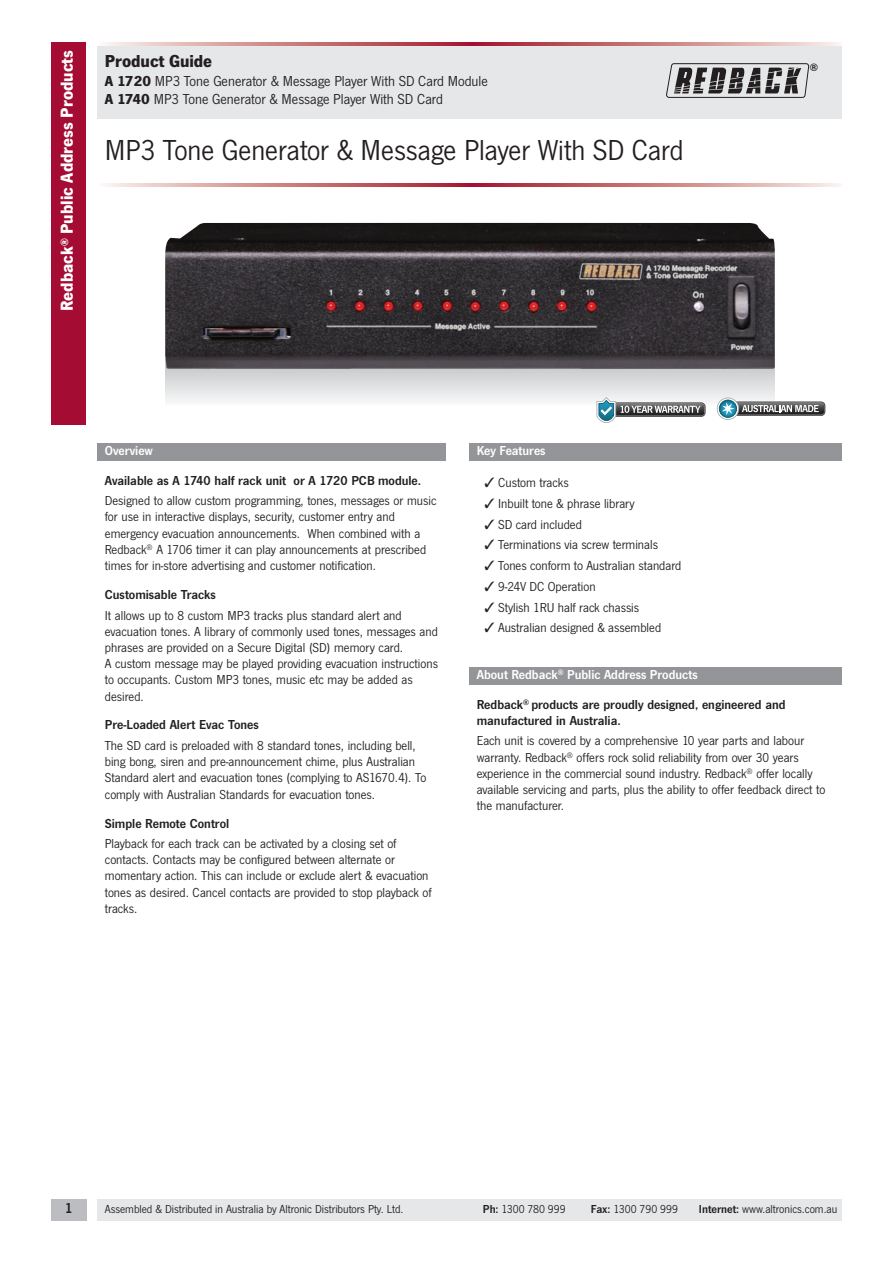
<style>
.page{position:relative;width:893px;height:1263px;background:#fff}
.page>*{position:absolute;margin:0;border:0;box-sizing:border-box;transform-origin:0 0}
.t1{font:30px "News Got T";color:#231f20}
.t2{font:700 18px "News Got T";color:#fff}
.t3{font:700 18px "News Got T";color:#231f20}
.t4{font:15px/18px "News Got T";color:#231f20}
.t5{font:600 15px "News Got T";color:#231f20}
.t6{font:13.5px/16.2px "News Got T";color:#231f20}
.t7{font:600 13.5px/16.2px "News Got T";color:#231f20}
.t8{font:600 13.5px "News Got T";color:#fff}
.t9{font:12px "News Got T";color:#231f20}
.t10{font:700 10.35px "Helvetica";color:#231f20}
.s1{font-weight:700}
.s2{font-weight:600}
</style>
<div class="page">
<div style="left:97px;top:1199px;width:745px;height:21px;background:#e6e7e8"></div>
<div style="left:51px;top:1199px;width:35px;height:21px;background:#bbbdc0"></div>
<div style="left:97px;top:43px;width:745px;height:76px;background:#e6e7e8"></div>
<svg style="left:97px;top:43px;width:745px;height:3px;background:#cc8285"></svg>
<svg style="left:105px;top:183px;width:736px;height:4px;background:#cc8183"></svg>
<div style="left:51px;top:43px;width:35px;height:382px;background:#a40c34"></div>
<img style="left:165px;top:223px;width:610px;height:146px">
<div style="left:97px;top:443px;width:349px;height:17px;background:#939598"></div>
<div style="left:469px;top:667px;width:373px;height:17px;background:#939598"></div>
<div style="left:469px;top:443px;width:372px;height:17px;background:#939598"></div>
<svg style="left:666px;top:63px;width:143px;height:35px"></svg>
<svg style="left:596px;top:397px;width:109px;height:26px"></svg>
<svg style="left:717px;top:397px;width:108px;height:23px"></svg>
<h2 class="t2" style="left:60px;top:311px;width:262px;rotate:-90deg">Redback<sup>®</sup> Public Address Products</h2>
<h2 class="t3" style="left:105px;top:53px;width:109px">Product Guide</h2>
<p class="t4" style="left:105px;top:73px;width:385px"><span class="s1">A 1720</span> MP3 Tone Generator &amp; Message Player With SD Card Module<br><span class="s1">A 1740</span> MP3 Tone Generator &amp; Message Player With SD Card</p>
<h1 class="t1" style="left:105px;top:140px;width:580px">MP3 Tone Generator &amp; Message Player With SD Card</h1>
<p class="t10" style="left:810px;top:63px;width:9px">®</p>
<p class="t8" style="left:105px;top:446px;width:50px">Overview</p>
<p class="t7" style="left:105px;top:473px;width:318px">Available as A 1740 half rack unit or A 1720 PCB module.</p>
<p class="t6" style="left:105px;top:494px;width:333px">Designed to allow custom programming, tones, messages or music for use in interactive displays, security, customer entry and emergency evacuation announcements. When combined with a Redback<sup>®</sup> A 1706 timer it can play announcements at prescribed times for in-store advertising and customer notification.</p>
<p class="t7" style="left:105px;top:587px;width:112px">Customisable Tracks</p>
<p class="t6" style="left:105px;top:608px;width:335px">It allows up to 8 custom MP3 tracks plus standard alert and evacuation tones. A library of commonly used tones, messages and phrases are provided on a Secure Digital (SD) memory card.<br>A custom message may be played providing evacuation instructions to occupants. Custom MP3 tones, music etc may be added as desired.</p>
<p class="t7" style="left:105px;top:718px;width:155px">Pre-Loaded Alert Evac Tones</p>
<p class="t6" style="left:105px;top:738px;width:323px">The SD card is preloaded with 8 standard tones, including bell, bing bong, siren and pre-announcement chime, plus Australian Standard alert and evacuation tones (complying to AS1670.4). To comply with Australian Standards for evacuation tones.</p>
<p class="t7" style="left:105px;top:816px;width:126px">Simple Remote Control</p>
<p class="t6" style="left:105px;top:836px;width:328px">Playback for each track can be activated by a closing set of contacts. Contacts may be configured between alternate or momentary action. This can include or exclude alert &amp; evacuation tones as desired. Cancel contacts are provided to stop playback of tracks.</p>
<p class="t8" style="left:477px;top:446px;width:70px">Key Features</p>
<p class="t6" style="left:485px;top:475px;width:86px">✓ Custom tracks</p>
<p class="t6" style="left:485px;top:496px;width:152px">✓ Inbuilt tone &amp; phrase library</p>
<p class="t6" style="left:485px;top:517px;width:99px">✓ SD card included</p>
<p class="t6" style="left:485px;top:538px;width:175px">✓ Terminations via screw terminals</p>
<p class="t6" style="left:485px;top:559px;width:198px">✓ Tones conform to Australian standard</p>
<p class="t6" style="left:485px;top:579px;width:112px">✓ 9-24V DC Operation</p>
<p class="t6" style="left:485px;top:600px;width:156px">✓ Stylish 1RU half rack chassis</p>
<p class="t6" style="left:485px;top:621px;width:178px">✓ Australian designed &amp; assembled</p>
<p class="t8" style="left:477px;top:670px;width:222px">About Redback<sup>®</sup> Public Address Products</p>
<p class="t7" style="left:477px;top:697px;width:310px">Redback<sup>®</sup> products are proudly designed, engineered and manufactured in Australia.</p>
<p class="t6" style="left:477px;top:734px;width:350px">Each unit is covered by a comprehensive 10 year parts and labour warranty. Redback<sup>®</sup> offers rock solid reliability from over 30 years experience in the commercial sound industry. Redback<sup>®</sup> offer locally available servicing and parts, plus the ability to offer feedback direct to the manufacturer.</p>
<p class="t5" style="left:65px;top:1203px;width:9px">1</p>
<p class="t9" style="left:105px;top:1205px;width:300px">Assembled &amp; Distributed in Australia by Altronic Distributors Pty. Ltd.</p>
<p class="t9" style="left:483px;top:1205px;width:84px"><span class="s2">Ph:</span> 1300 780 999</p>
<p class="t9" style="left:591px;top:1205px;width:89px"><span class="s2">Fax:</span> 1300 790 999</p>
<p class="t9" style="left:699px;top:1205px;width:140px"><span class="s2">Internet:</span> www.altronics.com.au</p>
</div>
